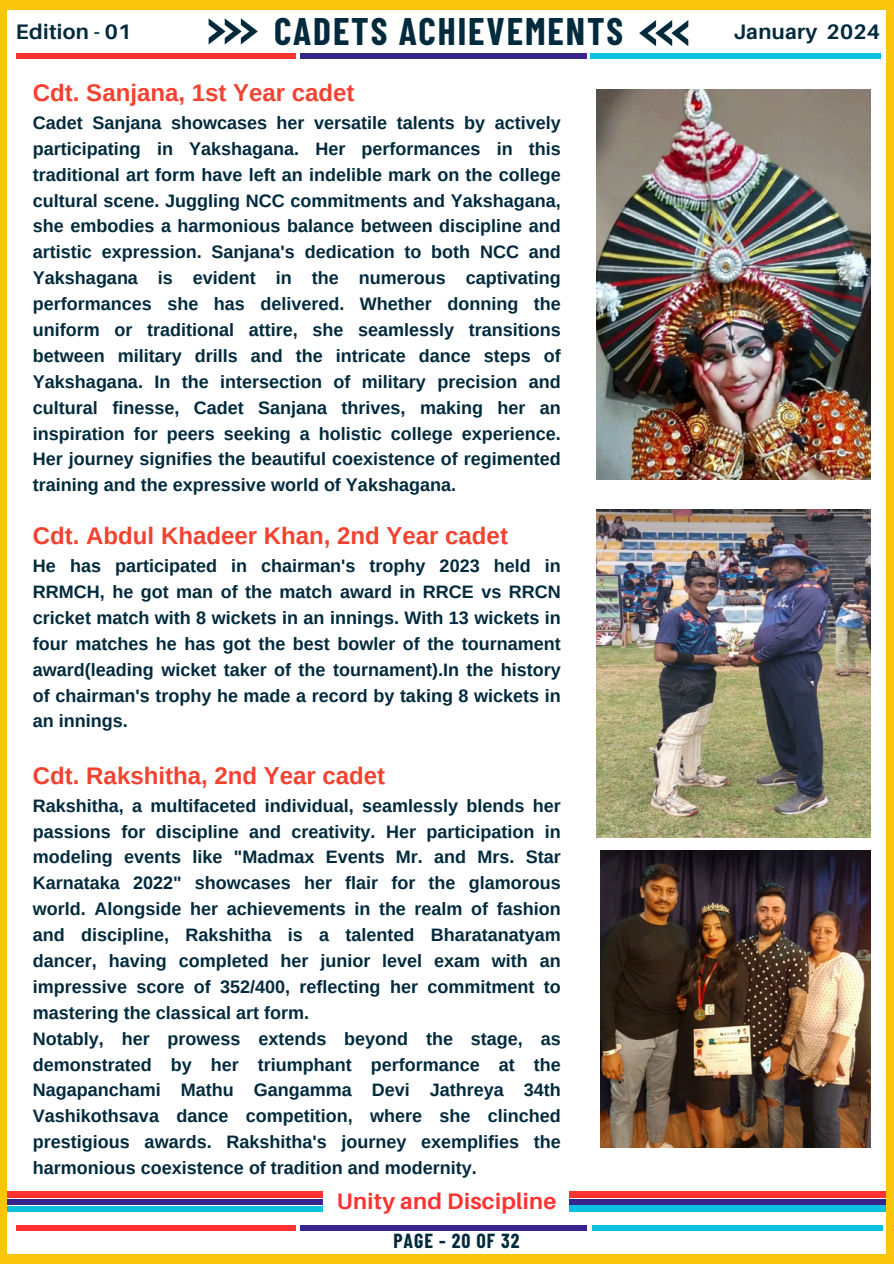
<style>
.page{position:relative;width:894px;height:1264px;background:#fff}
.page>*{position:absolute;margin:0;border:0;box-sizing:border-box;transform-origin:0 0}
.t1{font:700 37.5px "Barlow Condensed";letter-spacing:.05em;color:#022a3d}
.t2{font:700 24px "Arimo";color:#f44230}
.t3{font:700 22.5px "Aileron";letter-spacing:.015em;color:#ff3131}
.t4{font:700 21px "Aileron";letter-spacing:.015em;color:#022a3d}
.t5{font:700 19.95px "Barlow Condensed";letter-spacing:.05em;color:#022a3d}
.t6{font:700 18px/26px "Arimo";color:#022a3d;text-align:justify}
</style>
<div class="page">
<svg style="left:208px;top:18px;width:50px;height:26px"></svg>
<svg style="left:639px;top:20px;width:49px;height:26px"></svg>
<div style="left:0;top:1253px;width:893px;height:10px;background:#f8c40c"></div>
<div style="left:0;top:0;width:893px;height:9px;background:#f8c40c"></div>
<div style="left:16px;top:54px;width:279px;height:5px;background:#ff3131"></div>
<div style="left:300px;top:54px;width:286px;height:5px;background:#39248d"></div>
<div style="left:590px;top:53px;width:290px;height:6px;background:#0cc0df"></div>
<div style="left:16px;top:1224px;width:279px;height:6px;background:#ff3131"></div>
<div style="left:300px;top:1224px;width:286px;height:6px;background:#39248d"></div>
<div style="left:592px;top:1224px;width:290px;height:6px;background:#0cc0df"></div>
<div style="left:0;top:1191px;width:323px;height:6px;background:#ff3131"></div>
<div style="left:569px;top:1191px;width:323px;height:6px;background:#ff3131"></div>
<div style="left:0;top:1198px;width:323px;height:6px;background:#39248d"></div>
<div style="left:569px;top:1205px;width:323px;height:6px;background:#0cc0df"></div>
<div style="left:0;top:1205px;width:323px;height:6px;background:#0cc0df"></div>
<div style="left:569px;top:1198px;width:323px;height:6px;background:#39248d"></div>
<div style="left:885px;top:0;width:8px;height:1263px;background:#f8c40c"></div>
<div style="left:0;top:0;width:7px;height:1263px;background:#f8c40c"></div>
<img style="left:596px;top:89px;width:274px;height:391px">
<img style="left:596px;top:509px;width:274px;height:328px">
<img style="left:600px;top:850px;width:270px;height:297px">
<p class="t4" style="left:16px;top:18px;width:117px">Edition - 01</p>
<p class="t1" style="left:274px;top:7px;width:350px">CADETS ACHIEVEMENTS</p>
<p class="t4" style="left:733px;top:18px;width:148px">January 2024</p>
<p class="t2" style="left:33px;top:79px;width:323px">Cdt. Sanjana, 1st Year cadet</p>
<p class="t6" style="left:33px;top:110px;width:529px">Cadet Sanjana showcases her versatile talents by actively participating in Yakshagana. Her performances in this traditional art form have left an indelible mark on the college cultural scene. Juggling NCC commitments and Yakshagana, she embodies a harmonious balance between discipline and artistic expression. Sanjana's dedication to both NCC and Yakshagana is evident in the numerous captivating performances she has delivered. Whether donning the uniform or traditional attire, she seamlessly transitions between military drills and the intricate dance steps of Yakshagana. In the intersection of military precision and cultural finesse, Cadet Sanjana thrives, making her an inspiration for peers seeking a holistic college experience.<br>Her journey signifies the beautiful coexistence of regimented training and the expressive world of Yakshagana.</p>
<p class="t2" style="left:33px;top:522px;width:476px">Cdt. Abdul Khadeer Khan, 2nd Year cadet</p>
<p class="t6" style="left:33px;top:553px;width:529px">He has participated in chairman's trophy 2023 held in RRMCH, he got man of the match award in RRCE vs RRCN cricket match with 8 wickets in an innings. With 13 wickets in four matches he has got the best bowler of the tournament award(leading wicket taker of the tournament).In the history of chairman's trophy he made a record by taking 8 wickets in an innings.</p>
<p class="t2" style="left:33px;top:761px;width:354px">Cdt. Rakshitha, 2nd Year cadet</p>
<p class="t6" style="left:33px;top:792px;width:529px">Rakshitha, a multifaceted individual, seamlessly blends her passions for discipline and creativity. Her participation in modeling events like "Madmax Events Mr. and Mrs. Star Karnataka 2022" showcases her flair for the glamorous world. Alongside her achievements in the realm of fashion and discipline, Rakshitha is a talented Bharatanatyam dancer, having completed her junior level exam with an impressive score of 352/400, reflecting her commitment to mastering the classical art form.</p>
<p class="t6" style="left:33px;top:1025px;width:529px">Notably, her prowess extends beyond the stage, as demonstrated by her triumphant performance at the Nagapanchami Mathu Gangamma Devi Jathreya 34th Vashikothsava dance competition, where she clinched prestigious awards. Rakshitha's journey exemplifies the harmonious coexistence of tradition and modernity.</p>
<h1 class="t3" style="left:337px;top:1186px;width:221px">Unity and Discipline</h1>
<p class="t5" style="left:393px;top:1227px;width:128px">PAGE - 20 OF 32</p>
</div>
